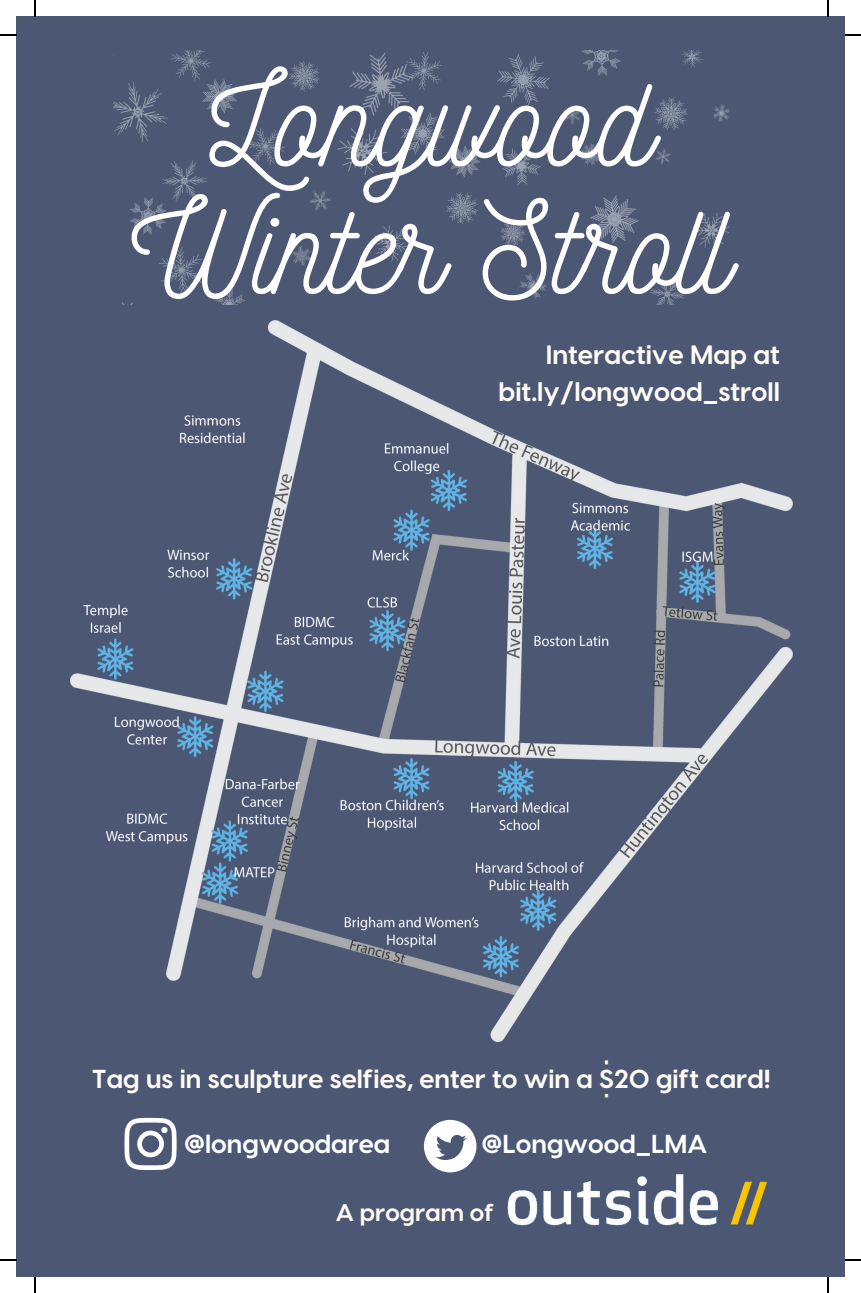
<style>
.page{position:relative;width:861px;height:1293px;background:#fff}
.page>*{position:absolute;margin:0;border:0;box-sizing:border-box;transform-origin:0 0}
.t1{font:128.6px "Nickainley";color:#fff}
.t2{font:700 26.4px "Visby CF";color:#fffbf4}
.t3{font:700 26px "Visby CF";color:#fffbf4}
.t4{font:700 26px "Visby CF";color:#fff}
.t5{font:700 24px "Visby CF";color:#fffbf4}
</style>
<div class="page">
<div style="left:16px;top:16px;width:828px;height:1260px;background:#4c5873"></div>
<svg style="left:124px;top:1117px;width:53px;height:52px"></svg>
<svg style="left:424px;top:1119px;width:52px;height:53px"></svg>
<img style="left:507px;top:1174px;width:260px;height:52px">
<img style="left:70px;top:320px;width:722px;height:720px">
<img style="left:114px;top:51px;width:616px;height:253px">
<svg style="left:34px;top:0;width:2px;height:16px"></svg>
<svg style="left:0;top:34px;width:16px;height:2px"></svg>
<svg style="left:827px;top:0;width:1px;height:16px"></svg>
<svg style="left:844px;top:34px;width:16px;height:2px"></svg>
<svg style="left:34px;top:1276px;width:2px;height:16px"></svg>
<svg style="left:0;top:1259px;width:16px;height:1px"></svg>
<svg style="left:826px;top:1276px;width:2px;height:16px"></svg>
<svg style="left:844px;top:1258px;width:16px;height:2px"></svg>
<p class="t1" style="left:209px;top:38px;width:445px">Longwood</p>
<p class="t1" style="left:131px;top:165px;width:601px">Winter Stroll</p>
<p class="t2" style="left:545px;top:338px;width:236px">Interactive Map at</p>
<p class="t2" style="left:498px;top:374px;width:283px">bit.ly/longwood_stroll</p>
<p class="t3" style="left:92px;top:1061px;width:680px">Tag us in sculpture selfies, enter to win a $20 gift card!</p>
<p class="t4" style="left:184px;top:1126px;width:208px">@longwoodarea</p>
<p class="t4" style="left:481px;top:1126px;width:227px">@Longwood_LMA</p>
<p class="t5" style="left:335px;top:1196px;width:160px">A program of</p>
</div>
